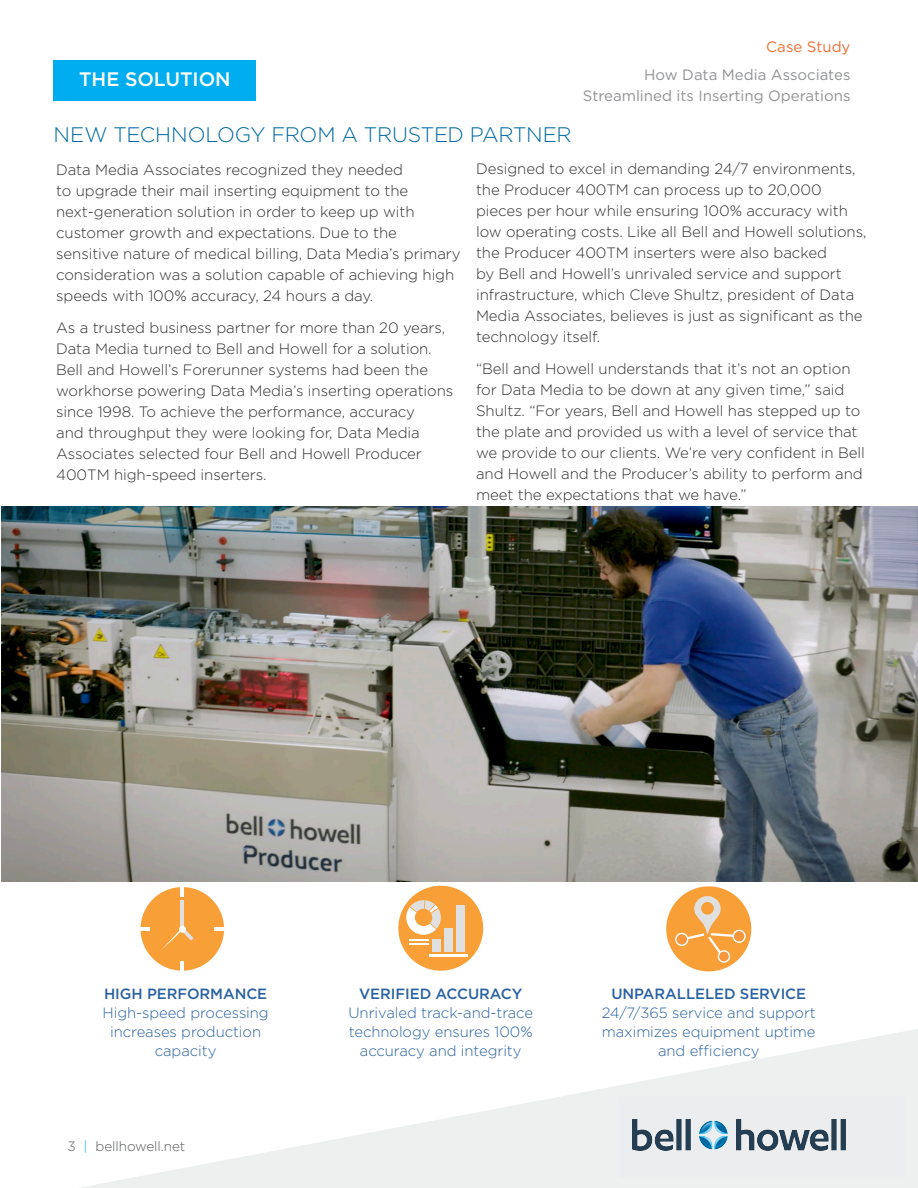
<style>
.page{position:relative;width:918px;height:1188px;background:#fff}
.page>*{position:absolute;margin:0;border:0;box-sizing:border-box;transform-origin:0 0}
.Blue_Subhead_1_-_All{font:300 21px "Gotham";letter-spacing:-.015em;color:#0069a0}
.Headline_in_Colored{font:500 19.5px "Gotham";letter-spacing:-.005em;color:#fff}
.body_-_10_5_17{font:300 15px/21px "Gotham";letter-spacing:-.005em;color:#312f30}
.Case_Study_Title_-_g{font:15px/21px "Gotham";color:#919294;text-align:right}
.Case_Study_-_orange{font:15px "Gotham";color:#f26e34}
.Icon_Text{font:300 14.85px/18.9px "Gotham";letter-spacing:-.005em;color:#2b62a1;text-align:center}
.Icon_Head{font:500 14.85px "Gotham";letter-spacing:-.005em;color:#2b62a1}
.Icon_Head-2{font:300 14.85px/18.9px "Gotham";letter-spacing:-.005em;color:#2b62a1;text-align:center}
.t1{font:300 13.5px "Gotham";letter-spacing:-.005em;color:#57585a}
.s1{color:#00aeef}
</style>
<div class="page">
<svg style="left:81px;top:1029px;width:837px;height:159px"></svg>
<div style="left:398px;top:886px;width:85px;height:85px;background:#f99f38;border-radius:50%"></div>
<svg style="left:406px;top:900px;width:35px;height:35px"></svg>
<div style="left:432px;top:939px;width:9px;height:13px;background:#e0e0e1"></div>
<div style="left:444px;top:929px;width:9px;height:23px;background:#e0e0e1"></div>
<div style="left:456px;top:905px;width:8px;height:47px;background:#e0e0e1"></div>
<hr style="left:429px;top:954px;width:38px;height:3px;background:#fff">
<hr style="left:409px;top:939px;width:20px;height:2px;background:#fff">
<svg style="left:409px;top:944px;width:20px;height:1px"></svg>
<div style="left:666px;top:886px;width:85px;height:85px;background:#f99f38;border-radius:50%"></div>
<svg style="left:675px;top:896px;width:71px;height:67px"></svg>
<div style="left:141px;top:887px;width:83px;height:84px;background:#f99f38;border-radius:50%"></div>
<svg style="left:181px;top:887px;width:3px;height:10px"></svg>
<svg style="left:181px;top:961px;width:3px;height:10px"></svg>
<hr style="left:181px;top:900px;width:3px;height:30px;background:#e0e0e1">
<svg style="left:161px;top:930px;width:33px;height:20px"></svg>
<div style="left:179px;top:926px;width:7px;height:7px;background:#fff;border-radius:50%"></div>
<hr style="left:140px;top:927px;width:10px;height:4px;background:#fff">
<hr style="left:214px;top:927px;width:10px;height:4px;background:#fff">
<div style="left:54px;top:60px;width:202px;height:40px;background:#00aeef"></div>
<div style="left:618px;top:1096px;width:288px;height:83px;background:#ecedee"></div>
<img style="left:633px;top:1119px;width:212px;height:32px">
<img style="left:1px;top:507px;width:917px;height:374px">
<p class="Headline_in_Colored" style="left:79px;top:67px;width:153px">THE SOLUTION</p>
<p class="Case_Study_-_orange" style="left:766px;top:38px;width:86px">Case Study</p>
<p class="Case_Study_Title_-_g" style="left:583px;top:64px;width:269px">How Data Media Associates<br>Streamlined its Inserting Operations</p>
<p class="Blue_Subhead_1_-_All" style="left:54px;top:121px;width:520px">NEW TECHNOLOGY FROM A TRUSTED PARTNER</p>
<p class="body_-_10_5_17" style="left:56px;top:159px;width:406px">Data Media Associates recognized they needed<br>to upgrade their mail inserting equipment to the next-generation solution in order to keep up with customer growth and expectations. Due to the sensitive nature of medical billing, Data Media’s primary consideration was a solution capable of achieving high speeds with 100% accuracy, 24 hours a day.</p>
<p class="body_-_10_5_17" style="left:56px;top:317px;width:399px">As a trusted business partner for more than 20 years, Data Media turned to Bell and Howell for a solution.<br>Bell and Howell’s Forerunner systems had been the workhorse powering Data Media’s inserting operations since 1998. To achieve the performance, accuracy<br>and throughput they were looking for, Data Media Associates selected four Bell and Howell Producer 400TM high-speed inserters.</p>
<p class="body_-_10_5_17" style="left:476px;top:158px;width:392px">Designed to excel in demanding 24/7 environments, the Producer 400TM can process up to 20,000 pieces per hour while ensuring 100% accuracy with low operating costs. Like all Bell and Howell solutions, the Producer 400TM inserters were also backed<br>by Bell and Howell’s unrivaled service and support infrastructure, which Cleve Shultz, president of Data Media Associates, believes is just as significant as the technology itself.</p>
<p class="body_-_10_5_17" style="left:476px;top:358px;width:390px">“Bell and Howell understands that it’s not an option for Data Media to be down at any given time,” said Shultz. “For years, Bell and Howell has stepped up to the plate and provided us with a level of service that we provide to our clients. We’re very confident in Bell and Howell and the Producer’s ability to perform and meet the expectations that we have.”</p>
<p class="Icon_Head" style="left:104px;top:984px;width:165px">HIGH PERFORMANCE</p>
<p class="Icon_Head-2" style="left:103px;top:1003px;width:168px">High-speed processing increases production</p>
<p class="Icon_Head-2" style="left:155px;top:1041px;width:63px">capacity</p>
<p class="t1" style="left:68px;top:1138px;width:119px">3 <span class="s1">|</span> bellhowell.net</p>
<p class="Icon_Head" style="left:359px;top:984px;width:165px">VERIFIED ACCURACY</p>
<p class="Icon_Text" style="left:348px;top:1003px;width:186px">Unrivaled track-and-trace technology ensures 100% accuracy and integrity</p>
<p class="Icon_Head" style="left:611px;top:984px;width:196px">UNPARALLELED SERVICE</p>
<p class="Icon_Text" style="left:602px;top:1003px;width:216px">24/7/365 service and support maximizes equipment uptime and efficiency</p>
</div>
